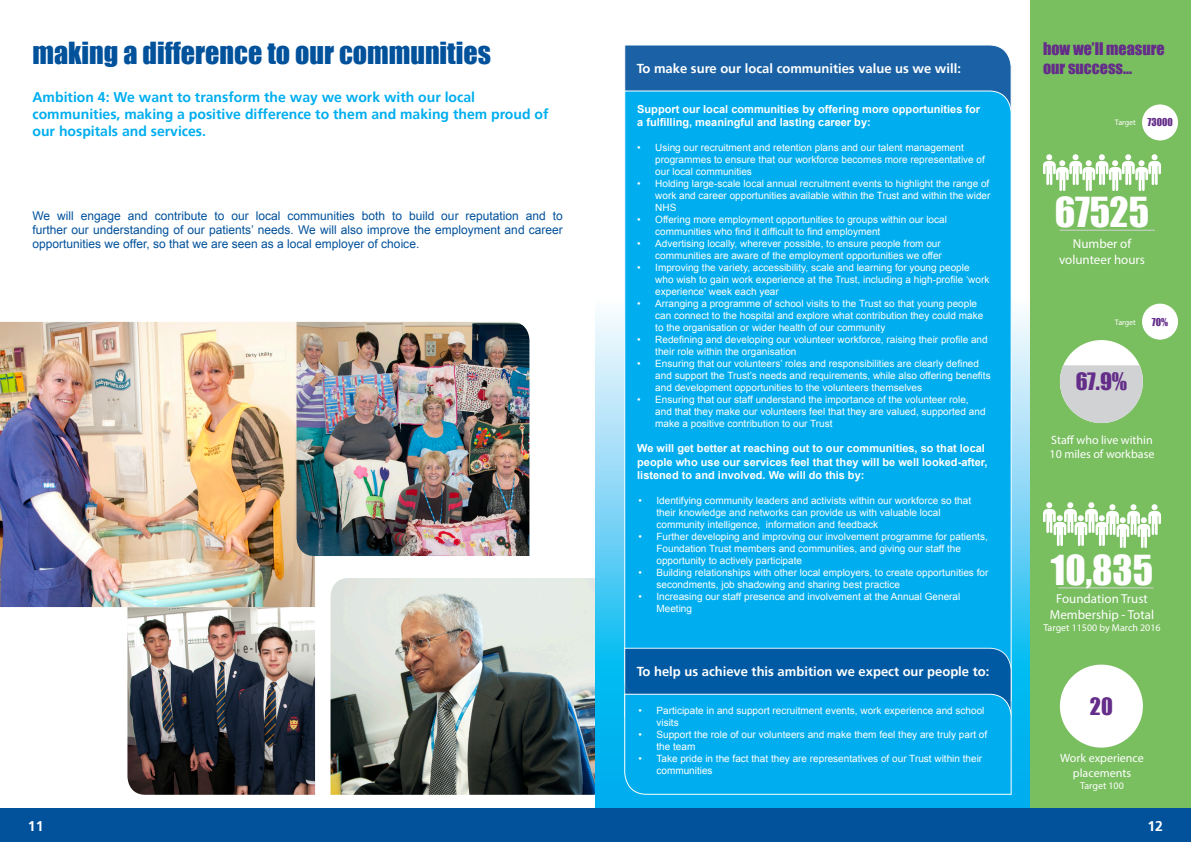
<style>
.page{position:relative;width:1191px;height:842px;background:#fff}
.page>*{position:absolute;margin:0;border:0;box-sizing:border-box;transform-origin:0 0}
.t1{font:38px "Impact";color:#fff}
.t2{font:28px "Impact";color:#01519b}
.t3{font:22px "Impact";color:#642d89}
.t4{font:16px/19.2px "Impact";color:#642d89}
.t5{font:700 14px/16.8px "Frutiger";color:#00aeef}
.t6{font:700 14px "Frutiger";color:#fff}
.t7{font:700 13px "Frutiger";color:#fff}
.t8{font:13px/15.6px "Myriad Pro";color:#fff;text-align:center}
.t9{font:12px/14.4px "Arial";color:#01519b;text-align:justify}
.t10{font:12px/14.4px "Myriad Pro";color:#fff}
.t11{font:700 11px/13.2px "Arial";color:#fff}
.t12{font:10px/12px "Arial";color:#fff}
.t13{font:10px "Myriad Pro";color:#fff}
.t14{font:10px "Impact";color:#642d89}
.t15{font:8px "Myriad Pro";color:#fff}
</style>
<div class="page">
<img style="left:330px;top:578px;width:265px;height:217px">
<svg style="left:595px;top:313px;width:435px;height:496px;background:#4dc6f2"></svg>
<img style="left:127px;top:607px;width:188px;height:188px">
<img style="left:0;top:322px;width:315px;height:285px">
<img style="left:296px;top:322px;width:233px;height:234px">
<div style="left:1030px;top:0;width:161px;height:842px;background:#79be5f"></div>
<div style="left:0;top:809px;width:1191px;height:33px;background:#01519b"></div>
<div style="left:624px;top:45px;width:388px;height:45px;background:#1a62a5"></div>
<div style="left:623px;top:90px;width:389px;height:557px;background:#00aeef"></div>
<svg style="left:623px;top:647px;width:389px;height:148px;background:#0696d8"></svg>
<hr style="left:1058px;top:587px;width:95px;height:1px;background:#d1d2d4">
<svg style="left:1043px;top:502px;width:118px;height:46px"></svg>
<hr style="left:1059px;top:230px;width:96px;height:1px;background:#d1d2d4">
<svg style="left:1043px;top:154px;width:118px;height:37px"></svg>
<div style="left:1142px;top:104px;width:36px;height:36px;background:#fff;border-radius:50%"></div>
<div style="left:1060px;top:340px;width:82px;height:83px;background:#fff;border-radius:50%"></div>
<svg style="left:1060px;top:365px;width:82px;height:58px;background:#c4cfc3"></svg>
<div style="left:1142px;top:304px;width:36px;height:36px;background:#fff;border-radius:50%"></div>
<div style="left:1060px;top:665px;width:82px;height:83px;background:#fff;border-radius:50%"></div>
<p class="t2" style="left:33px;top:31px;width:460px">making a difference to our communities</p>
<p class="t5" style="left:33px;top:89px;width:517px">Ambition 4: We want to transform the way we work with our local communities, making a positive difference to them and making them proud of our hospitals and services.</p>
<p class="t9" style="left:33px;top:208px;width:532px">We will engage and contribute to our local communities both to build our reputation and to further our understanding of our patients’ needs. We will also improve the employment and career opportunities we offer, so that we are seen as a local employer of choice.</p>
<p class="t6" style="left:28px;top:817px;width:17px">11</p>
<p class="t7" style="left:636px;top:61px;width:326px">To make sure our local communities value us we will:</p>
<p class="t11" style="left:637px;top:103px;width:344px">Support our local communities by offering more opportunities for a fulfilling, meaningful and lasting career by:</p>
<p class="t12" style="left:655px;top:142px;width:331px;text-indent:-18px">• Using our recruitment and retention plans and our talent management programmes to ensure that our workforce becomes more representative of our local communities</p>
<p class="t12" style="left:655px;top:178px;width:337px;text-align:justify;text-indent:-18px">• Holding large-scale local annual recruitment events to highlight the range of work and career opportunities available within the Trust and within the wider NHS</p>
<p class="t12" style="left:655px;top:214px;width:293px;text-indent:-18px">• Offering more employment opportunities to groups within our local communities who find it difficult to find employment</p>
<p class="t12" style="left:637px;top:238px;width:306px;text-align:right">• Advertising locally, wherever possible, to ensure people from our communities are aware of the employment opportunities we offer</p>
<p class="t12" style="left:655px;top:262px;width:336px;text-indent:-18px">• Improving the variety, accessibility, scale and learning for young people who wish to gain work experience at the Trust, including a high-profile ‘work experience’ week each year</p>
<p class="t12" style="left:655px;top:298px;width:329px;text-indent:-18px">• Arranging a programme of school visits to the Trust so that young people can connect to the hospital and explore what contribution they could make to the organisation or wider health of our community</p>
<p class="t12" style="left:655px;top:334px;width:334px;text-indent:-18px">• Redefining and developing our volunteer workforce, raising their profile and their role within the organisation</p>
<p class="t12" style="left:655px;top:358px;width:337px;text-indent:-18px">• Ensuring that our volunteers’ roles and responsibilities are clearly defined and support the Trust’s needs and requirements, while also offering benefits and development opportunities to the volunteers themselves</p>
<p class="t12" style="left:655px;top:394px;width:332px;text-indent:-18px">• Ensuring that our staff understand the importance of the volunteer role, and that they make our volunteers feel that they are valued, supported and make a positive contribution to our Trust</p>
<p class="t11" style="left:637px;top:442px;width:352px">We will get better at reaching out to our communities, so that local people who use our services feel that they will be well looked-after, listened to and involved. We will do this by:</p>
<p class="t12" style="left:656px;top:494px;width:316px;text-indent:-18px">• Identifying community leaders and activists within our workforce so that their knowledge and networks can provide us with valuable local community intelligence, information and feedback</p>
<p class="t12" style="left:656px;top:530px;width:333px;text-indent:-18px">• Further developing and improving our involvement programme for patients,<br>Foundation Trust members and communities, and giving our staff the opportunity to actively participate</p>
<p class="t12" style="left:656px;top:566px;width:333px;text-indent:-18px">• Building relationships with other local employers, to create opportunities for secondments, job shadowing and sharing best practice</p>
<p class="t12" style="left:656px;top:590px;width:305px;text-indent:-18px">• Increasing our staff presence and involvement at the Annual General<br>Meeting</p>
<p class="t7" style="left:636px;top:664px;width:354px">To help us achieve this ambition we expect our people to:</p>
<p class="t12" style="left:656px;top:705px;width:329px;text-indent:-18px">• Participate in and support recruitment events, work experience and school visits</p>
<p class="t12" style="left:656px;top:729px;width:332px;text-indent:-18px">• Support the role of our volunteers and make them feel they are truly part of the team</p>
<p class="t12" style="left:656px;top:753px;width:327px;text-indent:-18px">• Take pride in the fact that they are representatives of our Trust within their communities</p>
<p class="t4" style="left:1043px;top:38px;width:123px">how we’ll measure our success...</p>
<p class="t15" style="left:1114px;top:118px;width:22px">Target</p>
<p class="t14" style="left:1147px;top:115px;width:27px">73000</p>
<p class="t1" style="left:1055px;top:182px;width:96px">67525</p>
<p class="t8" style="left:1059px;top:236px;width:87px">Number of volunteer hours</p>
<p class="t15" style="left:1114px;top:317px;width:22px">Target</p>
<p class="t14" style="left:1152px;top:314px;width:18px">70%</p>
<p class="t3" style="left:1075px;top:365px;width:53px">67.9%</p>
<p class="t10" style="left:1049px;top:432px;width:106px">Staff who live within<br>10 miles of workbase</p>
<p class="t1" style="left:1051px;top:540px;width:104px">10,835</p>
<p class="t8" style="left:1050px;top:591px;width:106px">Foundation Trust<br>Membership - Total</p>
<p class="t13" style="left:1043px;top:621px;width:119px">Target 11500 by March 2016</p>
<p class="t3" style="left:1090px;top:689px;width:24px">20</p>
<p class="t10" style="left:1060px;top:751px;width:85px;text-align:center">Work experience placements</p>
<p class="t13" style="left:1080px;top:779px;width:45px">Target 100</p>
<p class="t6" style="left:1147px;top:817px;width:17px">12</p>
</div>
